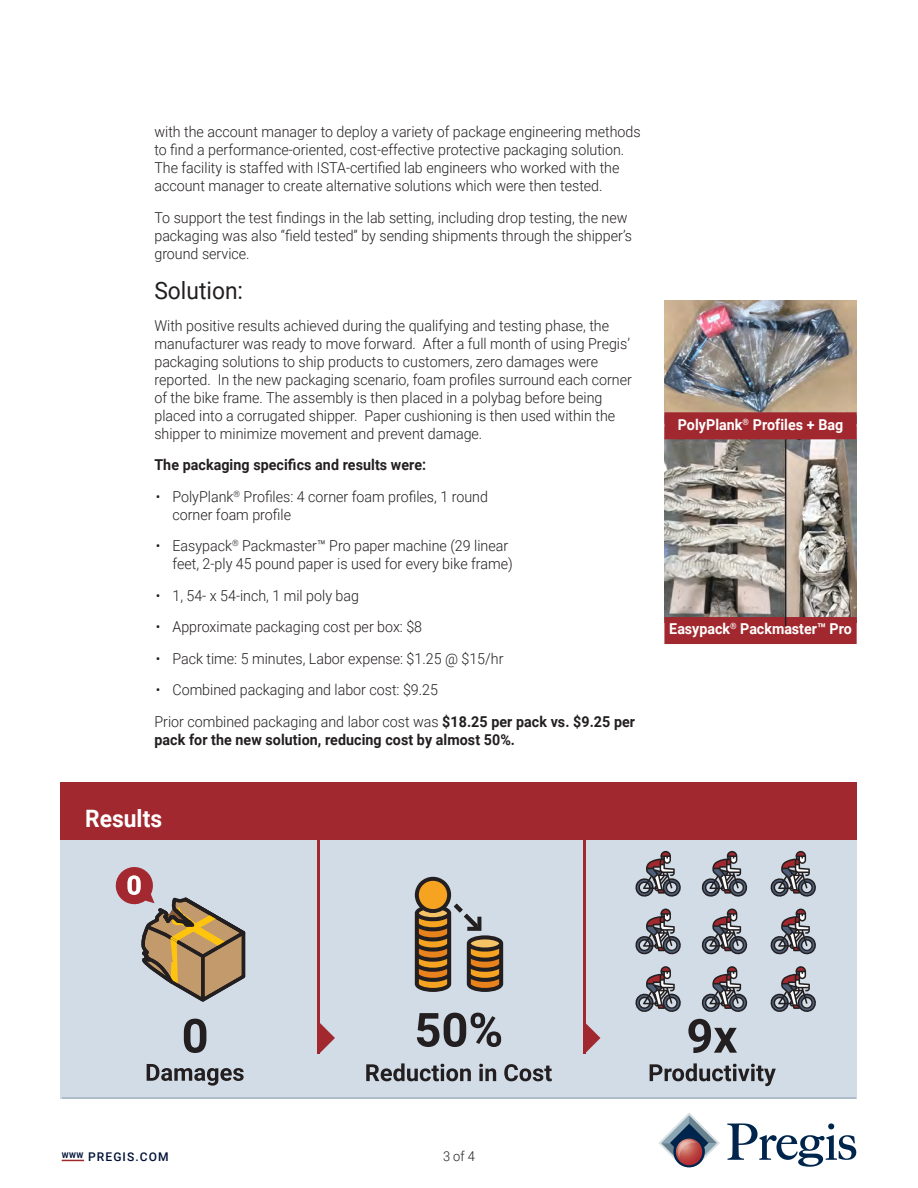
<style>
.page{position:relative;width:918px;height:1188px;background:#fff}
.page>*{position:absolute;margin:0;border:0;box-sizing:border-box;transform-origin:0 0}
.h2_Subheading{font:24px "Roboto";color:#231f20;scale:.95 1}
.H4_bold_k{font:700 24px "Roboto";color:#fff;scale:.95 1}
.t1{font:300 15px/18px "Roboto";color:#231f20;scale:.95 1}
.t2{font:700 15px/18px "Roboto";letter-spacing:.005em;color:#231f20;scale:.95 1}
.callout{font:700 15px "Roboto";color:#fff;scale:.95 1}
.t3{font:300 13.5px "Roboto";color:#231f20;scale:.95 1}
.t4{font:500 12px "Roboto";letter-spacing:.09em;color:#001237}
.s1{font-weight:300}
</style>
<div class="page">
<div style="left:61px;top:782px;width:796px;height:69px;background:#a1282e"></div>
<div style="left:61px;top:840px;width:796px;height:259px;background:#d2dce7"></div>
<svg style="left:727px;top:1123px;width:129px;height:44px"></svg>
<svg style="left:659px;top:1113px;width:61px;height:54px"></svg>
<hr style="left:62px;top:1097px;width:794px;height:2px;background:#a0b4c0">
<svg style="left:62px;top:1160px;width:22px;height:1px"></svg>
<img style="left:664px;top:300px;width:193px;height:112px">
<img style="left:664px;top:439px;width:193px;height:178px">
<div style="left:665px;top:413px;width:191px;height:26px;background:#a1282e"></div>
<div style="left:664px;top:412px;width:193px;height:27px;border:2px solid #a1282e"></div>
<div style="left:665px;top:618px;width:191px;height:25px;background:#a1282e"></div>
<div style="left:664px;top:617px;width:193px;height:27px;border:2px solid #a1282e"></div>
<hr style="left:785px;top:439px;width:1px;height:187px;background:#231f20">
<svg style="left:184px;top:1019px;width:22px;height:34px"></svg>
<svg style="left:147px;top:1064px;width:97px;height:22px"></svg>
<svg style="left:116px;top:867px;width:129px;height:135px"></svg>
<svg style="left:688px;top:1019px;width:49px;height:34px"></svg>
<svg style="left:650px;top:1063px;width:126px;height:23px"></svg>
<svg style="left:635px;top:851px;width:46px;height:46px"></svg>
<svg style="left:635px;top:909px;width:46px;height:46px"></svg>
<svg style="left:635px;top:966px;width:46px;height:46px"></svg>
<svg style="left:701px;top:851px;width:47px;height:46px"></svg>
<svg style="left:701px;top:909px;width:47px;height:46px"></svg>
<svg style="left:701px;top:966px;width:47px;height:46px"></svg>
<svg style="left:770px;top:851px;width:46px;height:46px"></svg>
<svg style="left:770px;top:909px;width:46px;height:46px"></svg>
<svg style="left:770px;top:966px;width:46px;height:46px"></svg>
<svg style="left:417px;top:1013px;width:84px;height:34px"></svg>
<svg style="left:366px;top:1063px;width:105px;height:18px"></svg>
<svg style="left:479px;top:1064px;width:17px;height:17px"></svg>
<svg style="left:504px;top:1064px;width:48px;height:17px"></svg>
<svg style="left:415px;top:877px;width:88px;height:115px"></svg>
<svg style="left:585px;top:1023px;width:15px;height:30px"></svg>
<hr style="left:583px;top:840px;width:2px;height:213px;background:#a1282e">
<svg style="left:320px;top:1023px;width:15px;height:30px"></svg>
<hr style="left:318px;top:840px;width:2px;height:213px;background:#a1282e">
<p class="t1" style="left:154px;top:122px;width:513px">with the account manager to deploy a variety of package engineering methods to find a performance-oriented, cost-effective protective packaging solution.<br>The facility is staffed with ISTA-certified lab engineers who worked with the account manager to create alternative solutions which were then tested.</p>
<p class="t1" style="left:154px;top:208px;width:504px">To support the test findings in the lab setting, including drop testing, the new packaging was also “field tested” by sending shipments through the shipper’s ground service.</p>
<p class="h2_Subheading" style="left:154px;top:274px;width:95px">Solution:</p>
<p class="t1" style="left:154px;top:316px;width:504px">With positive results achieved during the qualifying and testing phase, the manufacturer was ready to move forward. After a full month of using Pregis’ packaging solutions to ship products to customers, zero damages were reported. In the new packaging scenario, foam profiles surround each corner of the bike frame. The assembly is then placed in a polybag before being placed into a corrugated shipper. Paper cushioning is then used within the shipper to minimize movement and prevent damage.</p>
<p class="t2" style="left:154px;top:455px;width:288px">The packaging specifics and results were:</p>
<p class="t1" style="left:172px;top:487px;width:334px;text-indent:-16px">• PolyPlank<sup>®</sup> Profiles: 4 corner foam profiles, 1 round corner foam profile</p>
<p class="t1" style="left:156px;top:536px;width:377px;text-align:right">• Easypack<sup>®</sup> Packmaster™ Pro paper machine (29 linear feet, 2-ply 45 pound paper is used for every bike frame)</p>
<p class="t1" style="left:156px;top:586px;width:215px">• 1, 54- x 54-inch, 1 mil poly bag</p>
<p class="t1" style="left:156px;top:617px;width:282px">• Approximate packaging cost per box: $8</p>
<p class="t1" style="left:156px;top:649px;width:367px">• Pack time: 5 minutes, Labor expense: $1.25 @ $15/hr</p>
<p class="t1" style="left:156px;top:680px;width:298px">• Combined packaging and labor cost: $9.25</p>
<p class="t2" style="left:154px;top:712px;width:507px"><span class="s1">Prior combined packaging and labor cost was</span> $18.25 per pack vs. $9.25 per pack for the new solution, reducing cost by almost 50%.</p>
<p class="H4_bold_k" style="left:85px;top:802px;width:82px">Results</p>
<p class="callout" style="left:678px;top:414px;width:176px">PolyPlank<sup>®</sup> Profiles + Bag</p>
<p class="callout" style="left:669px;top:618px;width:194px">Easypack<sup>®</sup> Packmaster™ Pro</p>
<p class="t4" style="left:62px;top:1148px;width:108px"><sup>WWW</sup> PREGIS.COM</p>
<p class="t3" style="left:443px;top:1147px;width:35px">3 of 4</p>
</div>
